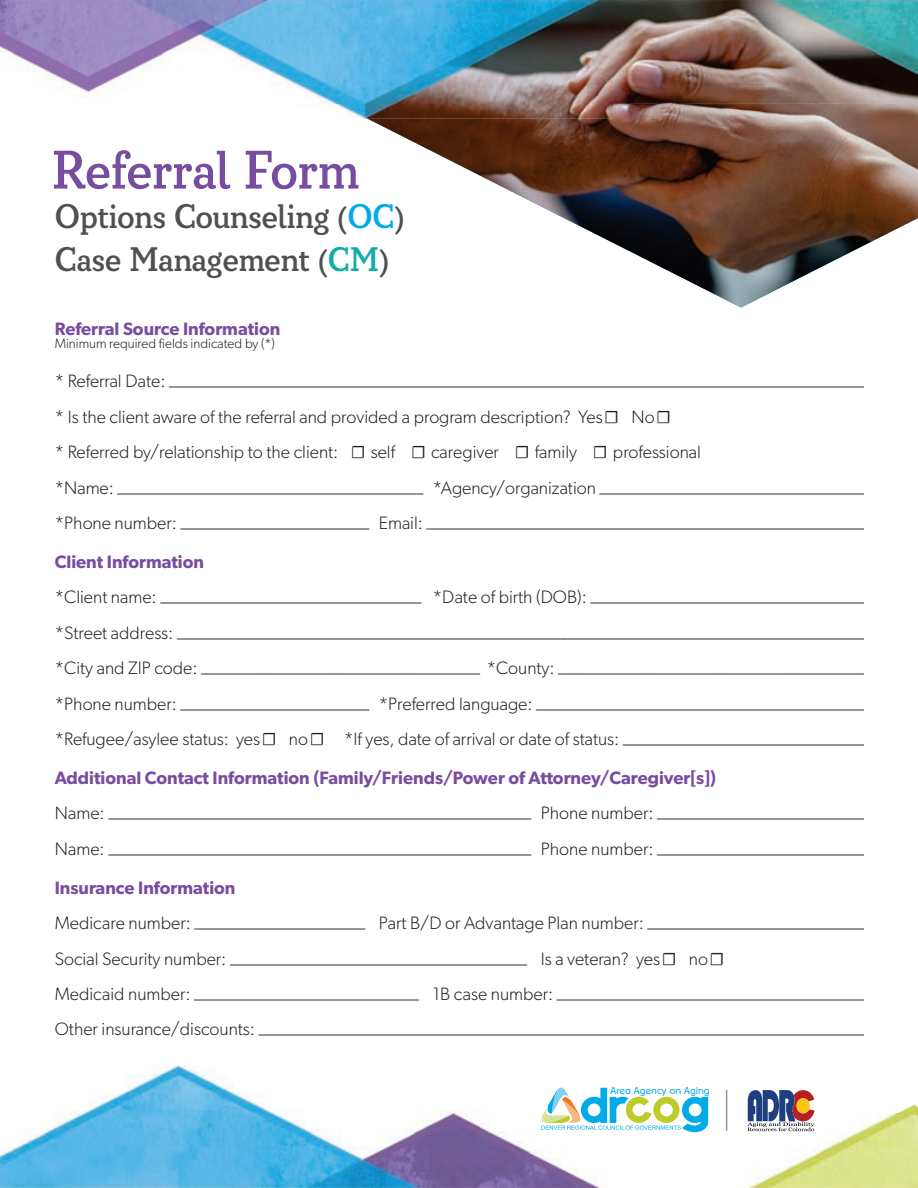
<style>
.page{position:relative;width:918px;height:1188px;background:#fff}
.page>*{position:absolute;margin:0;border:0;box-sizing:border-box;transform-origin:0 0}
.t1{font:500 54px "Circe Slab B Narrow";color:#784d9f}
.t2{font:500 33.9px/42.6px "Circe Slab B Narrow";color:#4f5050}
.t3{font:300 18px/35.4px "Gibson";color:#231f20}
.t4{font:600 18px "Gibson";color:#784d9f}
.t5{font:300 13.5px "Gibson";color:#231f20}
.t6{font:300 10.2px "Sharnay";color:#00abe7}
.s1{color:#00abe7}
.s2{color:#10aea9}
.s3{font-family:"Source Code Variable";font-weight:400}
</style>
<div class="page">
<img style="left:368px;top:104px;width:550px;height:204px">
<img style="left:80px;top:0;width:838px;height:104px">
<img style="left:758px;top:0;width:160px;height:75px">
<img style="left:120px;top:0;width:492px;height:119px">
<img style="left:0;top:0;width:282px;height:92px">
<img style="left:154px;top:1066px;width:63px;height:9px">
<img style="left:0;top:1075px;width:481px;height:113px">
<img style="left:481px;top:1114px;width:247px;height:74px">
<svg style="left:747px;top:1090px;width:171px;height:98px"></svg>
<hr style="left:726px;top:1090px;width:1px;height:41px;background:#939598">
<svg style="left:540px;top:1087px;width:168px;height:45px"></svg>
<div style="left:864px;top:300px;width:29px;height:758px;background:#fff"></div>
<h1 class="t1" style="left:52px;top:139px;width:309px">Referral Form</h1>
<h2 class="t2" style="left:55px;top:197px;width:351px">Options Counseling (<span class="s1">OC</span>)<br>Case Management (<span class="s2">CM</span>)</h2>
<p class="t4" style="left:55px;top:318px;width:227px">Referral Source Information</p>
<p class="t5" style="left:55px;top:336px;width:222px">Minimum required fields indicated by (*)</p>
<p class="t3" style="left:55px;top:363px;width:825px">* Referral Date: ______________________________________________________________________________ * Is the client aware of the referral and provided a program description? Yes <span class="s3">☐</span> No <span class="s3">☐<br></span>* Referred by/relationship to the client: <span class="s3">☐</span> self <span class="s3">☐</span> caregiver <span class="s3">☐</span> family <span class="s3">☐</span> professional<br>*Name: __________________________________ *Agency/organization _______________________________ *Phone number: _____________________ Email: __________________________________________________</p>
<p class="t4" style="left:55px;top:551px;width:151px">Client Information</p>
<p class="t3" style="left:55px;top:579px;width:825px">*Client name: _____________________________ *Date of birth (DOB): ________________________________ *Street address: _____________________________________________________________________________ *City and ZIP code: _______________________________ *County: ___________________________________ *Phone number: _____________________ *Preferred language: _____________________________________ *Refugee/asylee status: yes <span class="s3">☐</span> no <span class="s3">☐</span> *If yes, date of arrival or date of status: ____________________________</p>
<p class="t4" style="left:55px;top:767px;width:663px">Additional Contact Information (Family/Friends/Power of Attorney/Caregiver[s])</p>
<p class="t3" style="left:55px;top:795px;width:820px">Name: _______________________________________________ Phone number: ________________________<br>Name: _______________________________________________ Phone number: ________________________</p>
<p class="t4" style="left:55px;top:877px;width:182px">Insurance Information</p>
<p class="t3" style="left:55px;top:905px;width:828px">Medicare number: ___________________ Part B/D or Advantage Plan number: __________________________ Social Security number: _________________________________ Is a veteran? yes <span class="s3">☐</span> no <span class="s3">☐<br></span>Medicaid number: _________________________ 1B case number: ___________________________________ Other insurance/discounts: ____________________________________________________________________</p>
<p class="t6" style="left:611px;top:1085px;width:101px">Area Agency on Aging</p>
</div>
